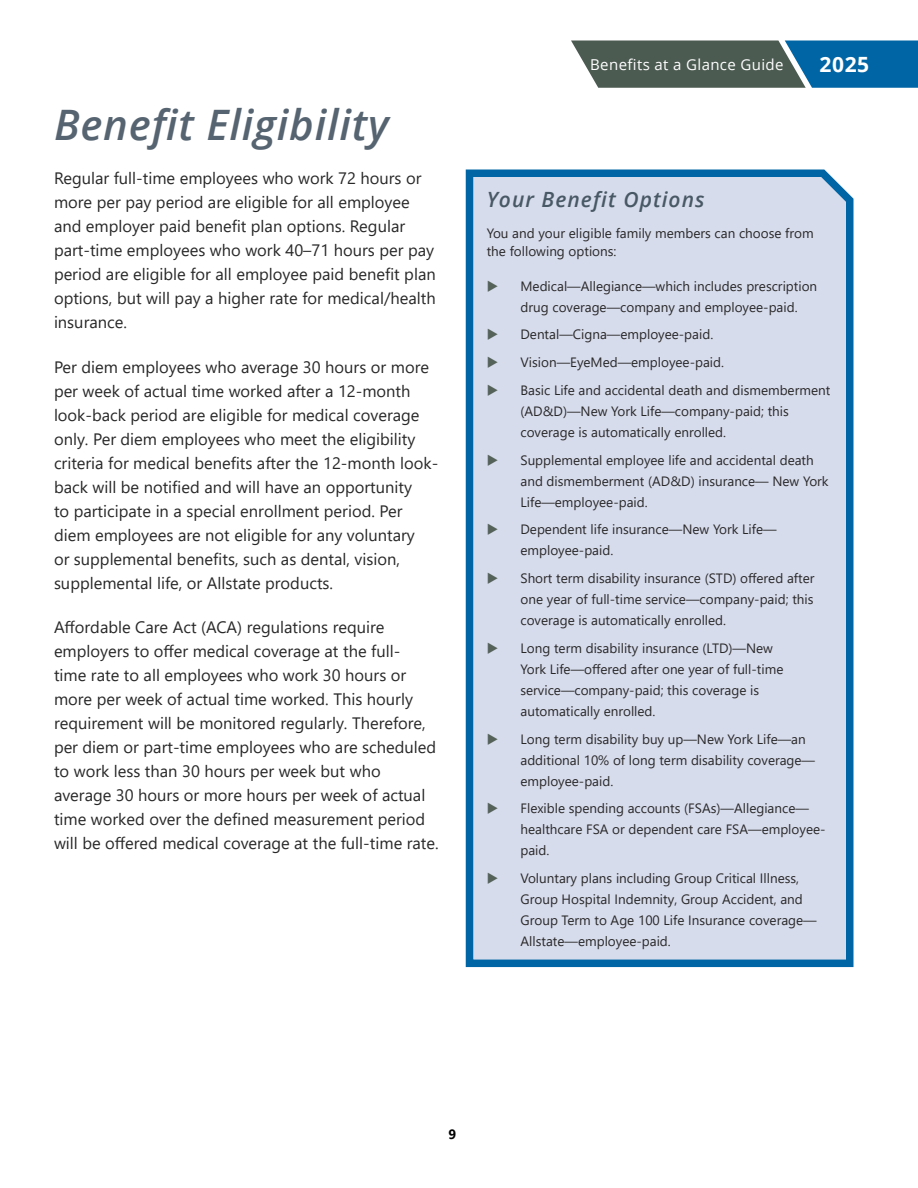
<style>
.page{position:relative;width:918px;height:1188px;background:#fff}
.page>*{position:absolute;margin:0;border:0;box-sizing:border-box;transform-origin:0 0}
.t1{font:italic 600 42px "Open Sans";letter-spacing:.02em;color:#566471}
.t2{font:italic 600 21px "Open Sans";letter-spacing:.05em;color:#485865}
.t3{font:700 21px "Open Sans";color:#fff}
.t4{font:16.5px/24px "Segoe UI";color:#292829}
.t5{font:15px "Open Sans";letter-spacing:.025em;color:#fff}
.t6{font:13.5px/21px "Segoe UI";color:#292829}
.t7{font:700 13.5px "Segoe UI";color:#000}
</style>
<div class="page">
<svg style="left:571px;top:40px;width:347px;height:48px;background:#3f6a7a"></svg>
<div style="left:465px;top:169px;width:389px;height:799px;background:#d7dcec"></div>
<svg style="left:488px;top:280px;width:10px;height:11px"></svg>
<svg style="left:488px;top:329px;width:10px;height:11px"></svg>
<svg style="left:488px;top:356px;width:10px;height:12px"></svg>
<svg style="left:488px;top:384px;width:10px;height:12px"></svg>
<svg style="left:488px;top:454px;width:10px;height:11px"></svg>
<svg style="left:488px;top:524px;width:10px;height:11px"></svg>
<svg style="left:488px;top:572px;width:10px;height:12px"></svg>
<svg style="left:488px;top:642px;width:10px;height:12px"></svg>
<svg style="left:488px;top:733px;width:10px;height:11px"></svg>
<svg style="left:488px;top:803px;width:10px;height:11px"></svg>
<svg style="left:488px;top:873px;width:10px;height:11px"></svg>
<h1 class="t1" style="left:54px;top:96px;width:336px">Benefit Eligibility</h1>
<p class="t4" style="left:54px;top:165px;width:383px">Regular full-time employees who work 72 hours or more per pay period are eligible for all employee and employer paid benefit plan options. Regular part-time employees who work 40–71 hours per pay period are eligible for all employee paid benefit plan options, but will pay a higher rate for medical/health insurance.</p>
<p class="t4" style="left:54px;top:353px;width:386px">Per diem employees who average 30 hours or more per week of actual time worked after a 12-month look-back period are eligible for medical coverage only. Per diem employees who meet the eligibility criteria for medical benefits after the 12-month look&shy;back will be notified and will have an opportunity<br>to participate in a special enrollment period. Per diem employees are not eligible for any voluntary<br>or supplemental benefits, such as dental, vision, supplemental life, or Allstate products.</p>
<p class="t4" style="left:54px;top:614px;width:386px">Affordable Care Act (ACA) regulations require employers to offer medical coverage at the full-<br>time rate to all employees who work 30 hours or more per week of actual time worked. This hourly requirement will be monitored regularly. Therefore, per diem or part-time employees who are scheduled to work less than 30 hours per week but who average 30 hours or more hours per week of actual time worked over the defined measurement period will be offered medical coverage at the full-time rate.</p>
<p class="t5" style="left:590px;top:54px;width:195px">Benefits at a Glance Guide</p>
<p class="t3" style="left:820px;top:50px;width:51px">2025</p>
<p class="t2" style="left:487px;top:185px;width:219px">Your Benefit Options</p>
<p class="t6" style="left:487px;top:223px;width:328px;line-height:18px">You and your eligible family members can choose from the following options:</p>
<p class="t6" style="left:520px;top:274px;width:298px">Medical—Allegiance—which includes prescription drug coverage—company and employee-paid.</p>
<p class="t6" style="left:520px;top:319px;width:311px;line-height:27.8px">Dental—Cigna—employee-paid.<br>Vision—EyeMed—employee-paid.<br>Basic Life and accidental death and dismemberment</p>
<p class="t6" style="left:520px;top:399px;width:270px">(AD&amp;D)—New York Life—company-paid; this coverage is automatically enrolled.</p>
<p class="t6" style="left:520px;top:448px;width:310px">Supplemental employee life and accidental death and dismemberment (AD&amp;D) insurance— New York<br>Life—employee-paid.</p>
<p class="t6" style="left:520px;top:518px;width:258px">Dependent life insurance—New York Life— employee-paid.</p>
<p class="t6" style="left:520px;top:567px;width:295px;text-align:justify">Short term disability insurance (STD) offered after one year of full-time service—company-paid; this coverage is automatically enrolled.</p>
<p class="t6" style="left:520px;top:636px;width:264px">Long term disability insurance (LTD)—New York Life—offered after one year of full-time service—company-paid; this coverage is automatically enrolled.</p>
<p class="t6" style="left:520px;top:727px;width:296px">Long term disability buy up—New York Life—an additional 10% of long term disability coverage— employee-paid.</p>
<p class="t6" style="left:520px;top:797px;width:307px">Flexible spending accounts (FSAs)—Allegiance— healthcare FSA or dependent care FSA—employee&shy;paid.</p>
<p class="t6" style="left:520px;top:867px;width:298px">Voluntary plans including Group Critical Illness, Group Hospital Indemnity, Group Accident, and Group Term to Age 100 Life Insurance coverage— Allstate—employee-paid.</p>
<p class="t7" style="left:448px;top:1121px;width:9px">9</p>
</div>
